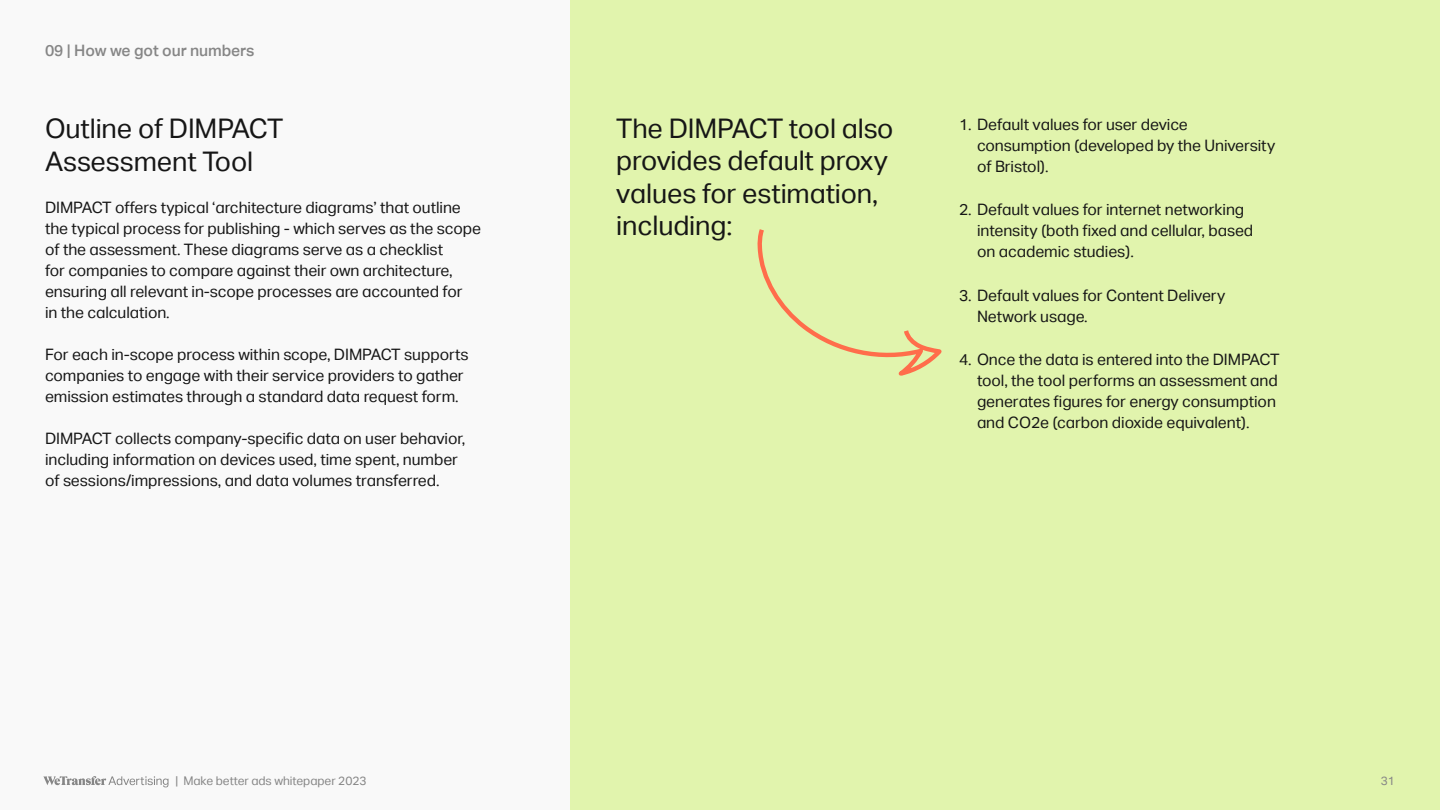
<style>
.page{position:relative;width:1440px;height:810px;background:#f9f9f9}
.page>*{position:absolute;margin:0;border:0;box-sizing:border-box;transform-origin:0 0}
.t1{font:27px/32.4px "Actief Grotesque";letter-spacing:-.005em;color:#161616}
.t2{font:15.75px/21px "Actief Grotesque";letter-spacing:-.005em;color:#161616}
.t3{font:500 15.75px "Actief Grotesque";letter-spacing:-.005em;color:#868686}
.t4{font:12px "Actief Grotesque";letter-spacing:-.005em;color:#868686}
</style>
<div class="page">
<div style="left:570px;top:0;width:870px;height:810px;background:#e1f4ad"></div>
<svg style="left:43px;top:776px;width:126px;height:11px"></svg>
<svg style="left:757px;top:229px;width:185px;height:147px"></svg>
<p class="t3" style="left:45px;top:41px;width:211px">09 | How we got our numbers</p>
<p class="t1" style="left:45px;top:112px;width:240px;line-height:33px">Outline of DIMPACT<br>Assessment Tool</p>
<p class="t2" style="left:45px;top:197px;width:438px">DIMPACT offers typical ‘architecture diagrams’ that outline the typical process for publishing - which serves as the scope of the assessment. These diagrams serve as a checklist<br>for companies to compare against their own architecture, ensuring all relevant in-scope processes are accounted for<br>in the calculation.</p>
<p class="t2" style="left:45px;top:344px;width:425px">For each in-scope process within scope, DIMPACT supports companies to engage with their service providers to gather emission estimates through a standard data request form.</p>
<p class="t2" style="left:45px;top:428px;width:422px">DIMPACT collects company-specific data on user behavior, including information on devices used, time spent, number of sessions/impressions, and data volumes transferred.</p>
<p class="t1" style="left:616px;top:112px;width:279px">The DIMPACT tool also provides default proxy values for estimation, including:</p>
<p class="t2" style="left:977px;top:114px;width:300px;text-indent:-18px">1. Default values for user device consumption (developed by the University of Bristol).</p>
<p class="t2" style="left:977px;top:199px;width:278px;text-indent:-18px">2. Default values for internet networking intensity (both fixed and cellular, based on academic studies).</p>
<p class="t2" style="left:977px;top:285px;width:250px;text-indent:-18px">3. Default values for Content Delivery<br>Network usage.</p>
<p class="t2" style="left:977px;top:349px;width:304px;text-indent:-18px">4. Once the data is entered into the DIMPACT tool, the tool performs an assessment and generates figures for energy consumption and CO2e (carbon dioxide equivalent).</p>
<p class="t4" style="left:176px;top:774px;width:193px">| Make better ads whitepaper 2023</p>
<p class="t4" style="left:1381px;top:774px;width:16px">31</p>
</div>
